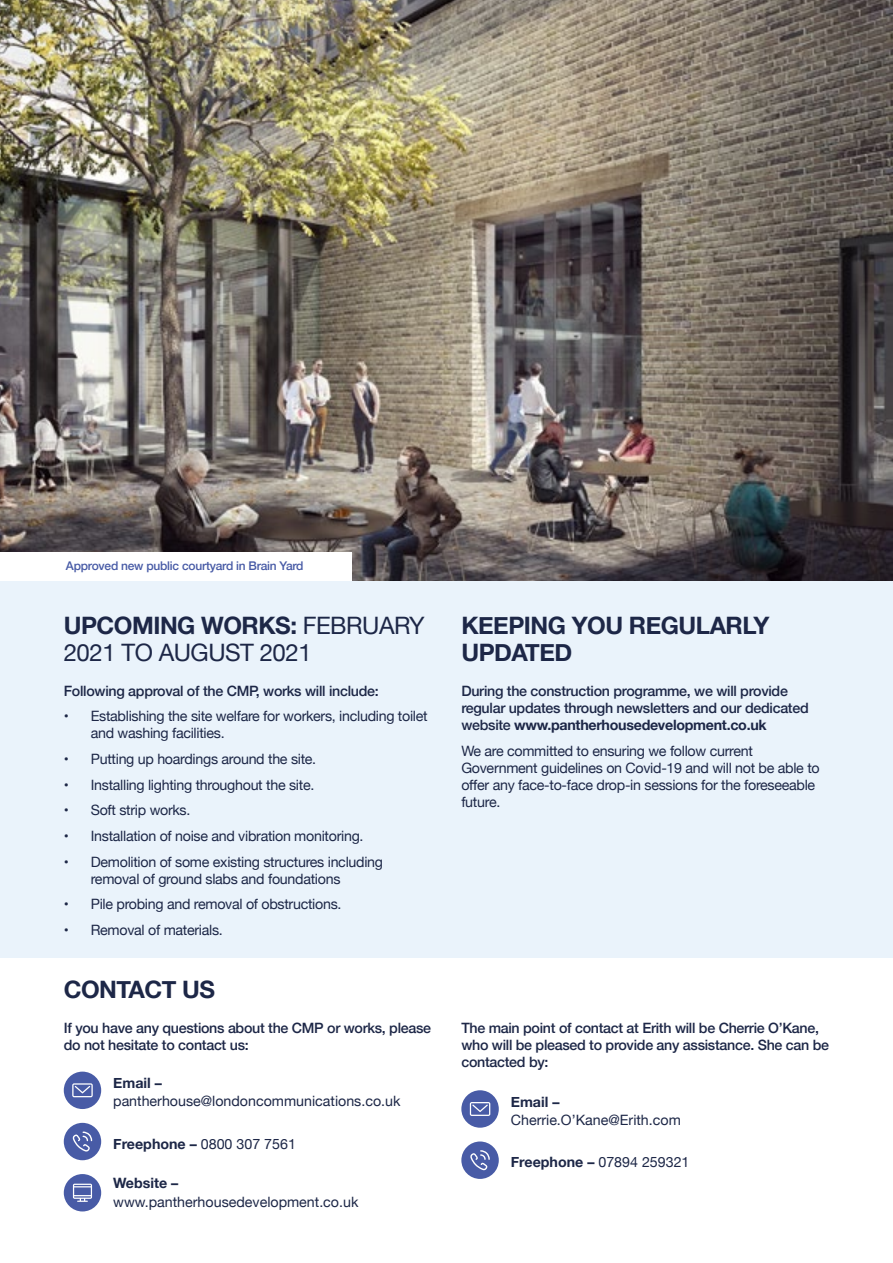
<style>
.page{position:relative;width:893px;height:1263px;background:#fff}
.page>*{position:absolute;margin:0;border:0;box-sizing:border-box;transform-origin:0 0}
.t1{font:24px/27px "Helvetica Neue";letter-spacing:-.02em;color:#1d2747}
.t2{font:700 24px/27px "Helvetica Neue";letter-spacing:-.02em;color:#1d2747}
.t3{font:14.25px/17.1px "Helvetica Neue";letter-spacing:-.02em;color:#1d2747}
.t4{font:500 14.25px/17.1px "Helvetica Neue";letter-spacing:-.02em;color:#1d2747}
.t5{font:14.25px "Helvetica Neue";color:#1d2747}
.t6{font:700 14.25px "Helvetica Neue";color:#1d2747}
.t7{font:500 12px "Helvetica Neue";letter-spacing:-.02em;color:#485ba6}
.s1{font-weight:700}
</style>
<div class="page">
<div style="left:0;top:0;width:893px;height:957px;background:#eaf3fb"></div>
<img style="left:0;top:0;width:893px;height:580px">
<div style="left:0;top:552px;width:351px;height:28px;background:#fff"></div>
<div style="left:64px;top:1071px;width:37px;height:38px;background:#485ba6;border-radius:50%"></div>
<svg style="left:72px;top:1083px;width:21px;height:14px"></svg>
<div style="left:64px;top:1174px;width:37px;height:37px;background:#485ba6;border-radius:50%"></div>
<svg style="left:73px;top:1184px;width:19px;height:18px"></svg>
<div style="left:64px;top:1123px;width:37px;height:37px;background:#485ba6;border-radius:50%"></div>
<svg style="left:73px;top:1131px;width:19px;height:20px"></svg>
<div style="left:461px;top:1090px;width:38px;height:38px;background:#485ba6;border-radius:50%"></div>
<svg style="left:470px;top:1102px;width:20px;height:14px"></svg>
<div style="left:461px;top:1141px;width:38px;height:38px;background:#485ba6;border-radius:50%"></div>
<svg style="left:470px;top:1150px;width:20px;height:20px"></svg>
<p class="t7" style="left:66px;top:556px;width:239px">Approved new public courtyard in Brain Yard</p>
<h1 class="t1" style="left:64px;top:613px;width:362px"><span class="s1">UPCOMING WORKS:</span> FEBRUARY<br>2021 TO AUGUST 2021</h1>
<p class="t4" style="left:64px;top:681px;width:316px">Following approval of the CMP, works will include:</p>
<p class="t3" style="left:91px;top:708px;width:338px;text-indent:-27px">• Establishing the site welfare for workers, including toilet and washing facilities.</p>
<p class="t3" style="left:64px;top:751px;width:254px">• Putting up hoardings around the site.</p>
<p class="t3" style="left:64px;top:777px;width:252px">• Installing lighting throughout the site.</p>
<p class="t3" style="left:64px;top:802px;width:128px">• Soft strip works.</p>
<p class="t3" style="left:64px;top:828px;width:301px">• Installation of noise and vibration monitoring.</p>
<p class="t3" style="left:91px;top:854px;width:294px;text-indent:-27px">• Demolition of some existing structures including removal of ground slabs and foundations</p>
<p class="t3" style="left:64px;top:896px;width:279px">• Pile probing and removal of obstructions.</p>
<p class="t3" style="left:64px;top:922px;width:161px">• Removal of materials.</p>
<h1 class="t2" style="left:64px;top:977px;width:153px">CONTACT US</h1>
<p class="t4" style="left:64px;top:1018px;width:369px">If you have any questions about the CMP or works, please do not hesitate to contact us:</p>
<p class="t6" style="left:113px;top:1072px;width:50px">Email –</p>
<p class="t5" style="left:113px;top:1091px;width:289px">pantherhouse@londoncommunications.co.uk</p>
<p class="t5" style="left:113px;top:1133px;width:184px"><span class="s1">Freephone –</span> 0800 307 7561</p>
<p class="t6" style="left:113px;top:1172px;width:67px">Website –</p>
<p class="t5" style="left:113px;top:1192px;width:247px">www.pantherhousedevelopment.co.uk</p>
<h1 class="t2" style="left:461px;top:612px;width:310px">KEEPING YOU REGULARLY<br>UPDATED</h1>
<p class="t4" style="left:461px;top:681px;width:349px">During the construction programme, we will provide regular updates through newsletters and our dedicated website <span class="s1">www.pantherhousedevelopment.co.uk</span></p>
<p class="t3" style="left:461px;top:743px;width:360px">We are committed to ensuring we follow current Government guidelines on Covid-19 and will not be able to offer any face-to-face drop-in sessions for the foreseeable future.</p>
<p class="t4" style="left:461px;top:1018px;width:369px">The main point of contact at Erith will be Cherrie O’Kane, who will be pleased to provide any assistance. She can be contacted by:</p>
<p class="t6" style="left:511px;top:1091px;width:50px">Email –</p>
<p class="t5" style="left:511px;top:1109px;width:172px">Cherrie.O’Kane@Erith.com</p>
<p class="t5" style="left:511px;top:1152px;width:180px"><span class="s1">Freephone –</span> 07894 259321</p>
</div>
